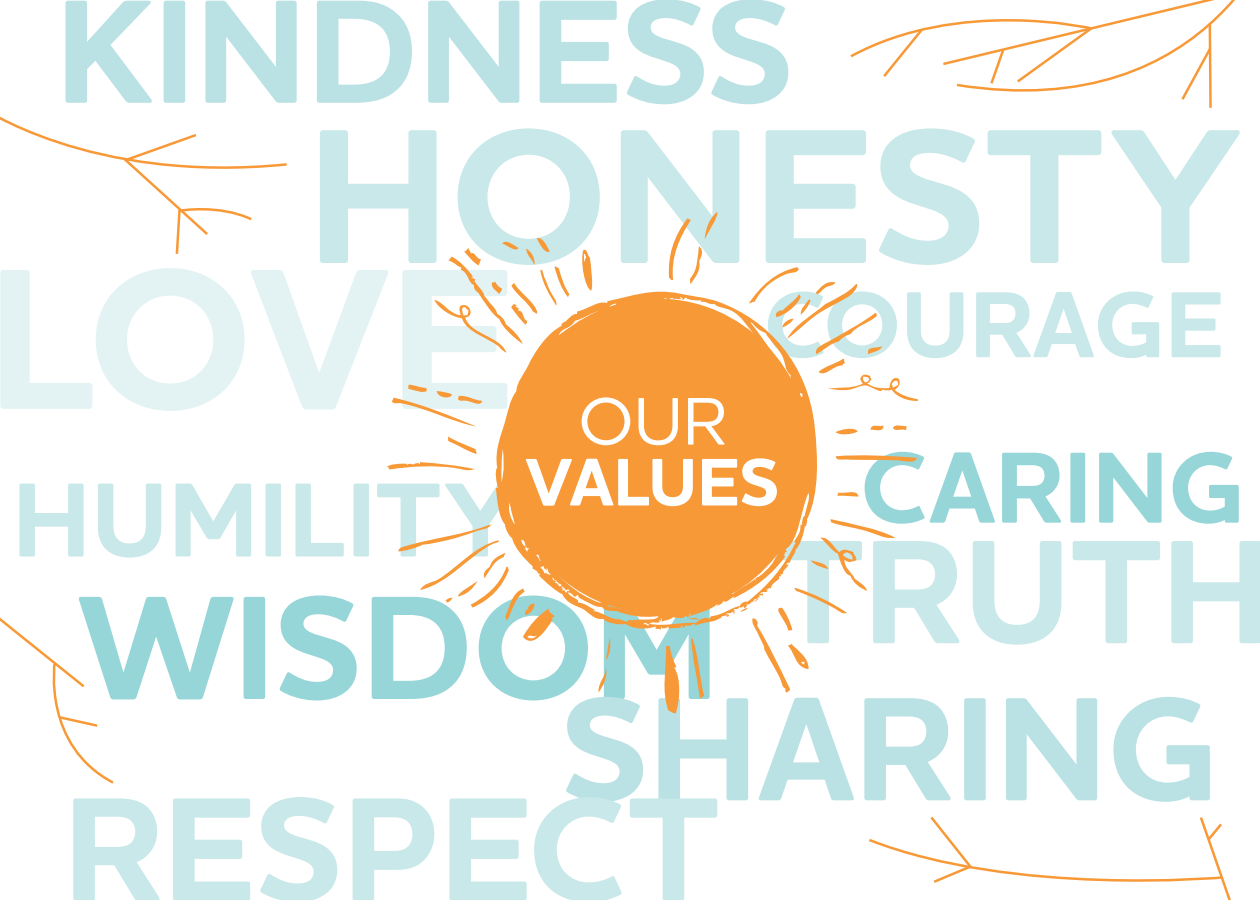
<style>
.page{position:relative;width:1260px;height:900px;background:#fff}
.page>*{position:absolute;margin:0;border:0;box-sizing:border-box;transform-origin:0 0}
.t1{font:700 204px "Houschka Pro";color:#e3f3f4}
.t2{font:700 195px "Houschka Pro";color:#c8e8e9}
.t3{font:700 150px "Houschka Pro";color:#bae2e4}
.t4{font:700 150px "Houschka Pro";color:#c8e8e9}
.t5{font:700 150px "Houschka Pro";color:#97d6d8}
.t6{font:700 107px "Houschka Pro";color:#c8e8e9}
.t7{font:700 102.75px "Houschka Pro";color:#97d6d8}
.t8{font:700 95.25px "Houschka Pro";color:#c8e8e9}
.t9{font:700 68.5px "Houschka Pro";color:#fff}
.t10{font:500 68.5px "Houschka Pro";color:#fff}
</style>
<div class="page">
<svg style="left:495px;top:291px;width:322px;height:339px"></svg>
<div style="left:505px;top:299px;width:306px;height:315px;background:#f89937;border-radius:50%"></div>
<svg style="left:582px;top:249px;width:11px;height:42px"></svg>
<svg style="left:392px;top:385px;width:90px;height:42px"></svg>
<svg style="left:870px;top:425px;width:14px;height:6px"></svg>
<svg style="left:893px;top:425px;width:14px;height:6px"></svg>
<svg style="left:836px;top:428px;width:22px;height:7px"></svg>
<svg style="left:447px;top:436px;width:30px;height:18px"></svg>
<svg style="left:606px;top:638px;width:5px;height:21px"></svg>
<svg style="left:691px;top:638px;width:13px;height:61px"></svg>
<svg style="left:837px;top:492px;width:21px;height:5px"></svg>
<svg style="left:664px;top:646px;width:16px;height:67px"></svg>
<svg style="left:434px;top:238px;width:136px;height:115px"></svg>
<svg style="left:749px;top:267px;width:169px;height:134px"></svg>
<svg style="left:836px;top:455px;width:81px;height:7px"></svg>
<svg style="left:387px;top:462px;width:87px;height:9px"></svg>
<svg style="left:668px;top:212px;width:50px;height:72px"></svg>
<svg style="left:398px;top:525px;width:157px;height:116px"></svg>
<svg style="left:740px;top:519px;width:155px;height:173px"></svg>
<svg style="left:598px;top:667px;width:9px;height:25px"></svg>
<svg style="left:0;top:116px;width:287px;height:138px"></svg>
<svg style="left:850px;top:0;width:385px;height:108px"></svg>
<svg style="left:0;top:617px;width:114px;height:167px"></svg>
<svg style="left:869px;top:816px;width:362px;height:84px"></svg>
<p class="t3" style="left:55px;top:-45px;width:740px">KINDNESS</p>
<p class="t2" style="left:307px;top:70px;width:935px">HONESTY</p>
<h1 class="t1" style="left:-13px;top:207px;width:530px">LOVE</h1>
<p class="t8" style="left:764px;top:263px;width:461px">COURAGE</p>
<p class="t10" style="left:578px;top:378px;width:150px">OUR</p>
<p class="t9" style="left:526px;top:438px;width:255px">VALUES</p>
<p class="t7" style="left:861px;top:421px;width:386px">CARING</p>
<p class="t6" style="left:12px;top:451px;width:505px">HUMILITY</p>
<p class="t4" style="left:773px;top:495px;width:500px">TRUTH</p>
<p class="t5" style="left:79px;top:551px;width:643px">WISDOM</p>
<p class="t3" style="left:562px;top:652px;width:659px">SHARING</p>
<p class="t4" style="left:63px;top:752px;width:657px">RESPECT</p>
</div>
